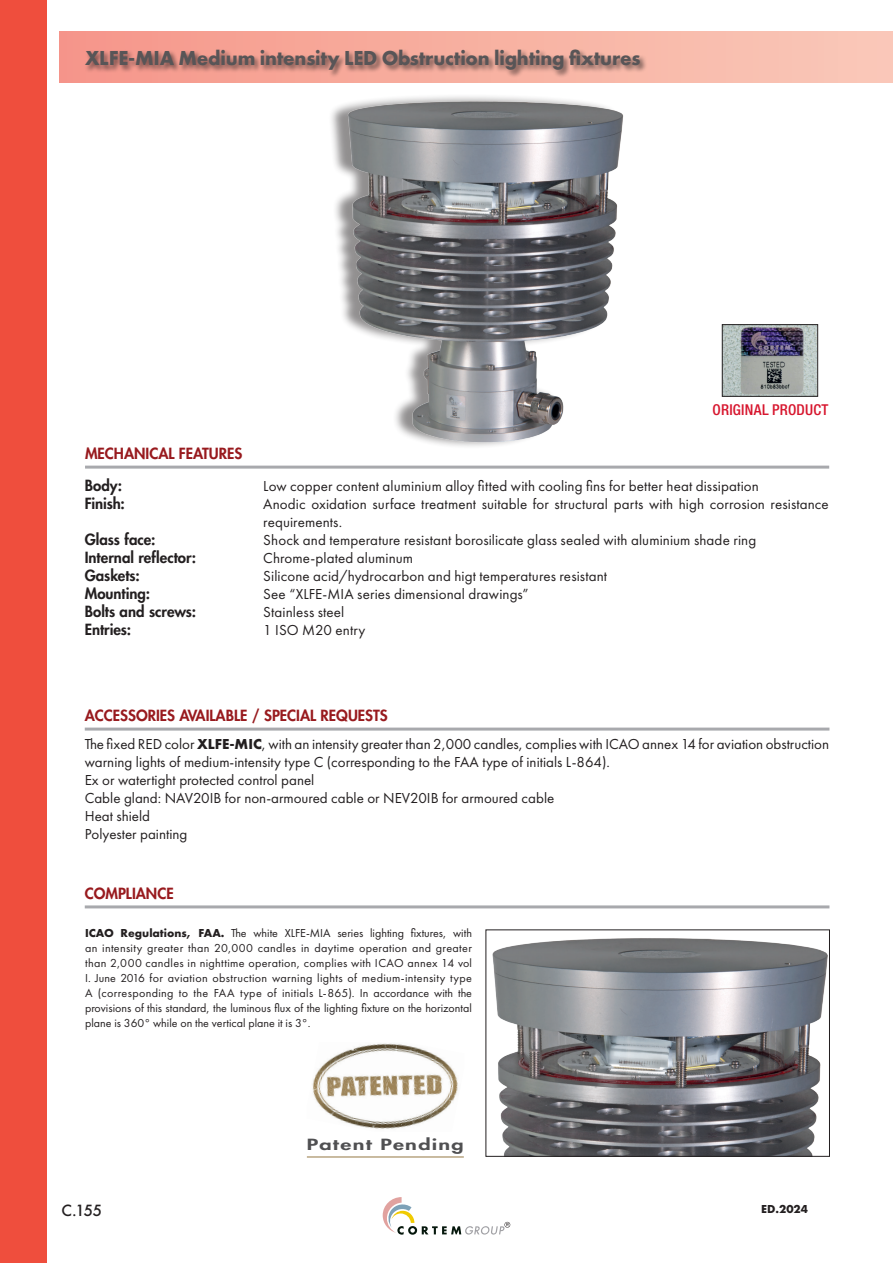
<style>
.page{position:relative;width:893px;height:1263px;background:#fff}
.page>*{position:absolute;margin:0;border:0;box-sizing:border-box;transform-origin:0 0}
.t1{font:700 21px "Futura PT";letter-spacing:-.01em;color:#585557}
.t2{font:15px/18px "Futura PT";letter-spacing:.005em;color:#231f20}
.t3{font:800 15px "Futura";color:#231f20}
.t4{font:800 15px "Futura";color:#981a1e}
.t5{font:500 condensed 15px "Helvetica Neue LT Pro";letter-spacing:.015em;color:#d7162e}
.t6{font:800 15px "Futura";letter-spacing:.06em;color:#505052;scale:1.45 1}
.t7{font:500 15px "Futura";color:#231f20}
.t8{font:12px/15px "Futura PT";color:#231f20;text-align:justify}
.t9{font:700 12px "Futura PT";color:#231f20}
.s1{font-weight:700}
</style>
<div class="page">
<img style="left:724px;top:326px;width:92px;height:69px">
<div style="left:722px;top:324px;width:96px;height:73px;border:1px solid #231f20"></div>
<div style="left:328px;top:93px;width:290px;height:356px;background:#231f20;opacity:.5"></div>
<img style="left:331px;top:98px;width:293px;height:351px">
<img style="left:492px;top:938px;width:336px;height:216px">
<div style="left:486px;top:930px;width:344px;height:226px;border:1px solid #231f20"></div>
<svg style="left:383px;top:1197px;width:127px;height:38px"></svg>
<div style="left:0;top:0;width:47px;height:1263px;background:#ef4e3d"></div>
<div style="left:60px;top:31px;width:833px;height:51px;background:linear-gradient(to right,#f59689,#fac9b9)"></div>
<img style="left:312px;top:1043px;width:146px;height:86px">
<hr style="left:307px;top:1156px;width:157px;height:1px;background:#a08657">
<hr style="left:85px;top:905px;width:744px;height:3px;background:#a8a9ad">
<hr style="left:85px;top:727px;width:744px;height:3px;background:#a8a9ad">
<hr style="left:85px;top:466px;width:744px;height:3px;background:#a8a9ad">
<div style="left:84px;top:48px;width:563px;height:30px;background:#231f20;opacity:.6"></div>
<h1 class="t1" style="left:85px;top:45px;width:557px">XLFE-MIA Medium intensity LED Obstruction lighting fixtures</h1>
<p class="t4" style="left:85px;top:444px;width:159px">MECHANICAL FEATURES</p>
<p class="t5" style="left:713px;top:400px;width:117px">ORIGINAL PRODUCT</p>
<p class="t3" style="left:85px;top:476px;width:39px">Body:</p>
<p class="t2" style="left:263px;top:477px;width:497px">Low copper content aluminium alloy fitted with cooling fins for better heat dissipation</p>
<p class="t3" style="left:85px;top:494px;width:42px">Finish:</p>
<p class="t2" style="left:263px;top:495px;width:567px">Anodic oxidation surface treatment suitable for structural parts with high corrosion resistance requirements.</p>
<p class="t3" style="left:85px;top:530px;width:72px">Glass face:</p>
<p class="t2" style="left:263px;top:531px;width:495px">Shock and temperature resistant borosilicate glass sealed with aluminium shade ring</p>
<p class="t3" style="left:85px;top:548px;width:113px">Internal reflector:</p>
<p class="t2" style="left:263px;top:549px;width:151px">Chrome-plated aluminum</p>
<p class="t3" style="left:85px;top:566px;width:57px">Gaskets:</p>
<p class="t2" style="left:263px;top:567px;width:345px">Silicone acid/hydrocarbon and higt temperatures resistant</p>
<p class="t3" style="left:85px;top:584px;width:67px">Mounting:</p>
<p class="t2" style="left:263px;top:585px;width:267px">See “XLFE-MIA series dimensional drawings”</p>
<p class="t3" style="left:85px;top:602px;width:113px">Bolts and screws:</p>
<p class="t2" style="left:263px;top:603px;width:83px">Stainless steel</p>
<p class="t3" style="left:85px;top:620px;width:48px">Entries:</p>
<p class="t2" style="left:263px;top:621px;width:104px">1 ISO M20 entry</p>
<p class="t4" style="left:85px;top:706px;width:305px">ACCESSORIES AVAILABLE / SPECIAL REQUESTS</p>
<p class="t2" style="left:85px;top:734px;width:746px">The fixed RED color <span class="s1">XLFE-MIC</span>, with an intensity greater than 2,000 candles, complies with ICAO annex 14 for aviation obstruction warning lights of medium-intensity type C (corresponding to the FAA type of initials L-864).<br>Ex or watertight protected control panel<br>Cable gland: NAV20IB for non-armoured cable or NEV20IB for armoured cable<br>Heat shield<br>Polyester painting</p>
<p class="t4" style="left:85px;top:883px;width:90px">COMPLIANCE</p>
<p class="t8" style="left:85px;top:925px;width:388px"><span class="s1">ICAO Regulations, FAA.</span> The white XLFE-MIA series lighting fixtures, with an intensity greater than 20,000 candles in daytime operation and greater than 2,000 candles in nighttime operation, complies with ICAO annex 14 vol I. June 2016 for aviation obstruction warning lights of medium-intensity type A (corresponding to the FAA type of initials L-865). In accordance with the provisions of this standard, the luminous flux of the lighting fixture on the horizontal plane is 360° while on the vertical plane it is 3°.</p>
<p class="t6" style="left:307px;top:1135px;width:110px">Patent Pending</p>
<p class="t7" style="left:62px;top:1200px;width:42px">C.155</p>
<p class="t9" style="left:761px;top:1201px;width:48px">ED.2024</p>
</div>
